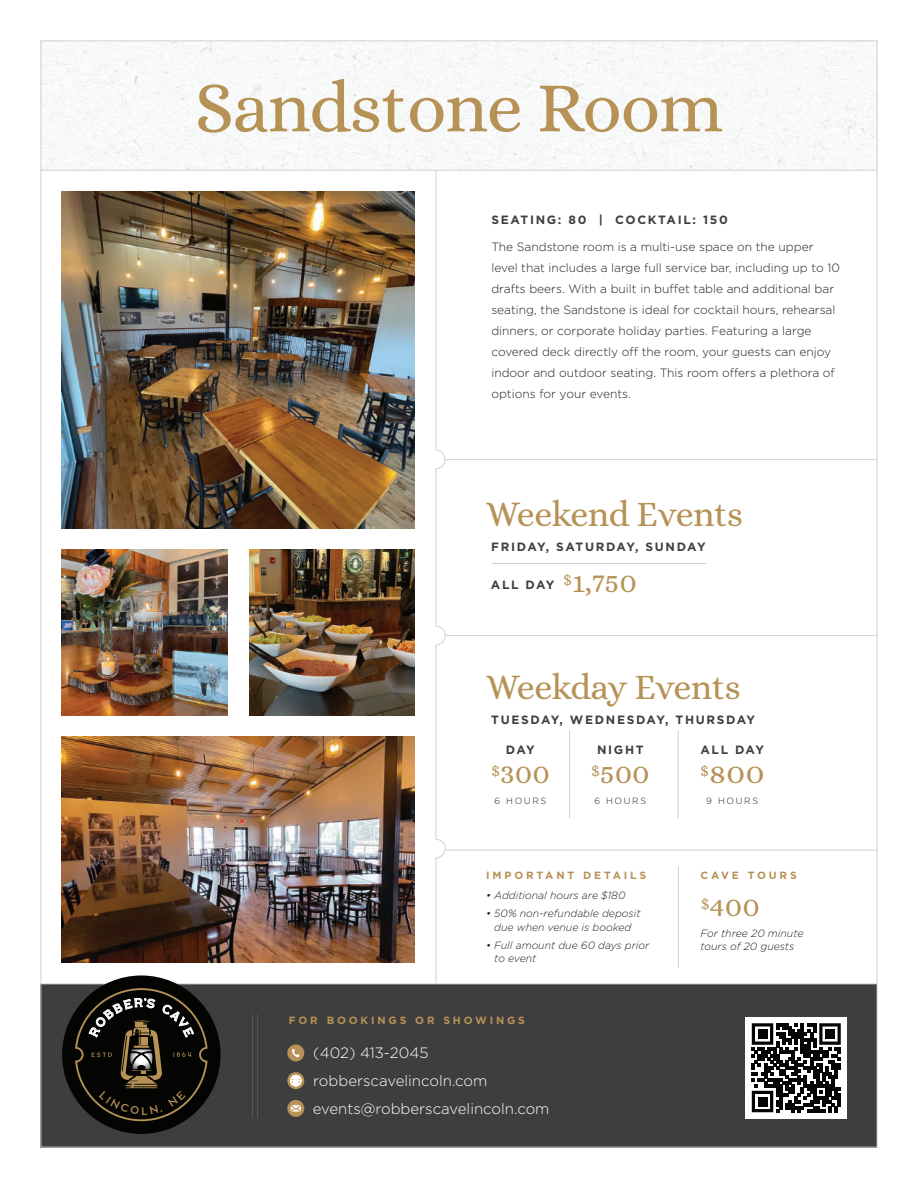
<style>
.page{position:relative;width:918px;height:1188px;background:#fff}
.page>*{position:absolute;margin:0;border:0;box-sizing:border-box;transform-origin:0 0}
.t1{font:72px "Alice";letter-spacing:-.02em;color:#b79256}
.t2{font:36px "Alice";letter-spacing:-.015em;color:#b79256}
.t3{font:30px "Alice";color:#b79256}
.t4{font:30px "Alice";color:#b79256;scale:1.1 1}
.t5{font:300 15px/27.8px "Gotham";color:#fff}
.t6{font:300 12px/21px "Gotham";color:#231f20}
.t7{font:700 12px "Gotham";letter-spacing:.14em;color:#3f3f42}
.t8{font:italic 300 10.5px/13.5px "Gotham";color:#231f20}
.t9{font:700 10.5px "Gotham";letter-spacing:.27em;color:#b79256}
.t10{font:300 9px "Gotham";letter-spacing:.18em;color:#231f20}
.s1{font-family:"Alice";font-weight:400;font-size:30px;color:#b79256}
</style>
<div class="page">
<div style="left:40px;top:984px;width:838px;height:164px;background:#3e3e3f"></div>
<img style="left:42px;top:42px;width:834px;height:128px">
<hr style="left:445px;top:459px;width:433px;height:1px;background:#d7d1ca">
<hr style="left:40px;top:170px;width:838px;height:1px;background:#d7d1ca">
<hr style="left:446px;top:635px;width:432px;height:1px;background:#d7d1ca">
<hr style="left:446px;top:850px;width:432px;height:1px;background:#d7d1ca">
<svg style="left:435px;top:169px;width:11px;height:815px"></svg>
<hr style="left:569px;top:730px;width:1px;height:89px;background:#d7d1ca">
<hr style="left:678px;top:730px;width:1px;height:89px;background:#d7d1ca">
<div style="left:287px;top:1044px;width:17px;height:17px;background:#b89157;border-radius:50%"></div>
<svg style="left:292px;top:1049px;width:8px;height:8px"></svg>
<svg style="left:287px;top:1072px;width:17px;height:17px"></svg>
<svg style="left:290px;top:1075px;width:11px;height:11px"></svg>
<div style="left:287px;top:1100px;width:17px;height:17px;background:#b89157;border-radius:50%"></div>
<svg style="left:290px;top:1104px;width:11px;height:8px"></svg>
<div style="left:746px;top:1017px;width:101px;height:101px;background:#fff"></div>
<svg style="left:752px;top:1023px;width:89px;height:89px"></svg>
<div style="left:758px;top:1029px;width:9px;height:10px;background:#040503"></div>
<div style="left:825px;top:1029px;width:10px;height:10px;background:#040503"></div>
<div style="left:758px;top:1097px;width:9px;height:9px;background:#040503"></div>
<hr style="left:252px;top:1014px;width:1px;height:104px;background:#939598">
<hr style="left:257px;top:1014px;width:1px;height:104px;background:#939598">
<hr style="left:40px;top:984px;width:838px;height:1px;background:#d7d1ca">
<img style="left:62px;top:191px;width:353px;height:338px">
<img style="left:62px;top:737px;width:353px;height:226px">
<img style="left:62px;top:549px;width:166px;height:167px">
<img style="left:249px;top:549px;width:166px;height:167px">
<hr style="left:491px;top:563px;width:215px;height:1px;background:#d7d1ca">
<hr style="left:678px;top:866px;width:1px;height:102px;background:#d7d1ca">
<svg style="left:62px;top:975px;width:159px;height:159px"></svg>
<h1 class="t1" style="left:195px;top:70px;width:530px">Sandstone Room</h1>
<p class="t7" style="left:491px;top:211px;width:238px">SEATING: 80 | COCKTAIL: 150</p>
<p class="t6" style="left:491px;top:236px;width:350px">The Sandstone room is a multi-use space on the upper level that includes a large full service bar, including up to 10 drafts beers. With a built in buffet table and additional bar seating, the Sandstone is ideal for cocktail hours, rehearsal dinners, or corporate holiday parties. Featuring a large covered deck directly off the room, your guests can enjoy indoor and outdoor seating. This room offers a plethora of options for your events.</p>
<h2 class="t2" style="left:486px;top:495px;width:259px">Weekend Events</h2>
<p class="t7" style="left:491px;top:539px;width:216px">FRIDAY, SATURDAY, SUNDAY</p>
<p class="t7" style="left:491px;top:577px;width:148px">ALL DAY <sup>$</sup><span class="s1">1,750</span></p>
<h2 class="t2" style="left:486px;top:668px;width:256px">Weekday Events</h2>
<p class="t7" style="left:491px;top:711px;width:265px">TUESDAY, WEDNESDAY, THURSDAY</p>
<p class="t7" style="left:506px;top:742px;width:30px">DAY</p>
<h3 class="t3" style="left:491px;top:758px;width:61px"><sup>$</sup>300</h3>
<p class="t10" style="left:495px;top:795px;width:53px">6 HOURS</p>
<p class="t7" style="left:597px;top:742px;width:48px">NIGHT</p>
<h3 class="t3" style="left:591px;top:758px;width:60px"><sup>$</sup>500</h3>
<p class="t10" style="left:594px;top:795px;width:53px">6 HOURS</p>
<p class="t7" style="left:700px;top:742px;width:65px">ALL DAY</p>
<h3 class="t4" style="left:700px;top:758px;width:60px"><sup>$</sup>800</h3>
<p class="t10" style="left:706px;top:795px;width:53px">9 HOURS</p>
<p class="t9" style="left:486px;top:868px;width:162px">IMPORTANT DETAILS</p>
<p class="t8" style="left:486px;top:888px;width:141px">• Additional hours are $180</p>
<p class="t8" style="left:486px;top:906px;width:156px;text-align:center">• 50% non-refundable deposit due when venue is booked</p>
<p class="t8" style="left:494px;top:938px;width:157px;text-indent:-8px">• Full amount due 60 days prior to event</p>
<p class="t9" style="left:289px;top:1014px;width:238px">FOR BOOKINGS OR SHOWINGS</p>
<p class="t5" style="left:313px;top:1039px;width:238px">(402) 413-2045 robberscavelincoln.com events@robberscavelincoln.com</p>
<p class="t9" style="left:701px;top:868px;width:98px">CAVE TOURS</p>
<h3 class="t3" style="left:701px;top:891px;width:61px"><sup>$</sup>400</h3>
<p class="t8" style="left:701px;top:926px;width:104px">For three 20 minute tours of 20 guests</p>
</div>
